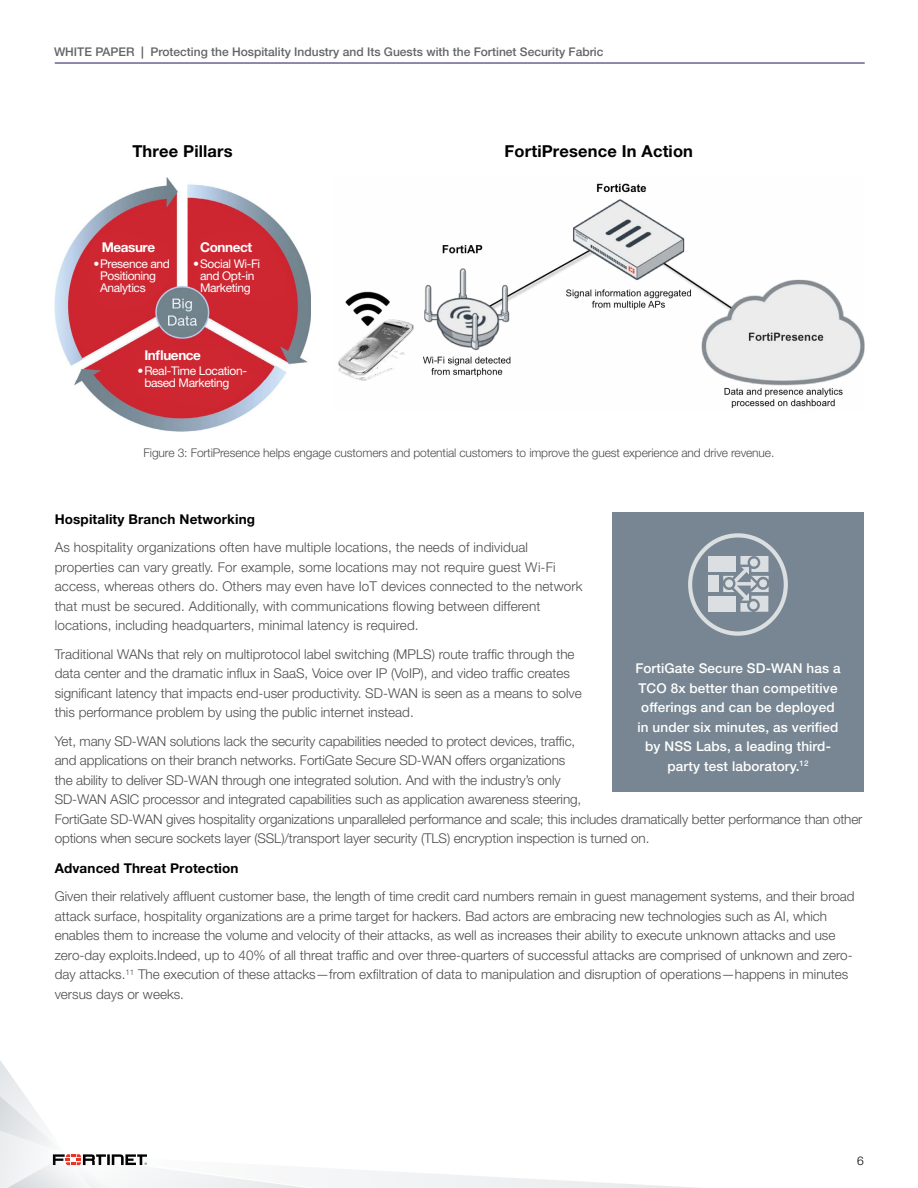
<style>
.page{position:relative;width:918px;height:1188px;background:#fff}
.page>*{position:absolute;margin:0;border:0;box-sizing:border-box;transform-origin:0 0}
.Body_Copy{font:700 16.5px "Helvetica Neue LT Pro";letter-spacing:.01em;color:#000}
.Body_Copy-2{font:300 13.5px/19.5px "Helvetica Neue LT Pro";color:#4d4d4f}
.Sidebar-call_out{font:500 13.5px/19.5px "Helvetica Neue LT Pro";letter-spacing:.01em;color:#fff;text-align:center}
.Body_Copy-3{font:700 13.5px "Helvetica Neue LT Pro";letter-spacing:.01em;color:#000}
.Body_Copy-4{font:700 13.5px "Helvetica Neue LT Pro";letter-spacing:-.03em;color:#fff}
.Body_Copy-5{font:300 12px "Helvetica Neue LT Pro";letter-spacing:-.01em;color:#4d4d4f}
.t1{font:12px/12px "Helvetica Neue LT Pro";letter-spacing:-.03em;color:#fff}
.t2{font:500 12px "Helvetica Neue LT Pro";color:#636466}
.t3{font:300 12px "Helvetica Neue LT Pro";color:#000}
.s1{font-weight:700}
</style>
<div class="page">
<hr style="left:55px;top:63px;width:810px;height:1px;background:#23145f">
<svg style="left:0;top:1060px;width:697px;height:128px"></svg>
<div style="left:612px;top:512px;width:252px;height:280px;background:#778692"></div>
<svg style="left:688px;top:533px;width:100px;height:103px"></svg>
<div style="left:725px;top:579px;width:8px;height:9px;background:#dbdfe1;border-radius:50%"></div>
<img style="left:338px;top:183px;width:527px;height:225px">
<img style="left:55px;top:178px;width:255px;height:253px">
<div style="left:89px;top:231px;width:80px;height:79px;background:#ce2732"></div>
<div style="left:192px;top:232px;width:95px;height:69px;background:#ce2732"></div>
<div style="left:135px;top:346px;width:122px;height:62px;background:#ce2732"></div>
<p class="t2" style="left:54px;top:44px;width:551px">WHITE PAPER <span class="s1">|</span> Protecting the Hospitality Industry and Its Guests with the Fortinet Security Fabric</p>
<p class="Body_Copy" style="left:132px;top:140px;width:102px">Three Pillars</p>
<p class="Body_Copy" style="left:505px;top:140px;width:190px">FortiPresence In Action</p>
<p class="Body_Copy-4" style="left:102px;top:239px;width:55px">Measure</p>
<p class="Body_Copy-4" style="left:200px;top:239px;width:54px">Connect</p>
<p class="t1" style="left:100px;top:257px;width:71px;text-indent:-7px">•Presence and<br>Positioning<br>Analytics</p>
<p class="t1" style="left:193px;top:257px;width:69px;text-align:center">•Social Wi-Fi and Opt-in<br>Marketing</p>
<p class="Body_Copy-4" style="left:144px;top:346px;width:58px">Influence</p>
<p class="t1" style="left:144px;top:365px;width:104px;text-indent:-7px">•Real-Time Location&shy;based Marketing</p>
<p class="Body_Copy-5" style="left:144px;top:445px;width:632px">Figure 3: FortiPresence helps engage customers and potential customers to improve the guest experience and drive revenue.</p>
<p class="Body_Copy-3" style="left:55px;top:511px;width:202px">Hospitality Branch Networking</p>
<p class="Body_Copy-2" style="left:55px;top:538px;width:529px">As hospitality organizations often have multiple locations, the needs of individual properties can vary greatly. For example, some locations may not require guest Wi-Fi access, whereas others do. Others may even have IoT devices connected to the network that must be secured. Additionally, with communications flowing between different locations, including headquarters, minimal latency is required.</p>
<p class="Body_Copy-2" style="left:55px;top:644px;width:529px">Traditional WANs that rely on multiprotocol label switching (MPLS) route traffic through the data center and the dramatic influx in SaaS, Voice over IP (VoIP), and video traffic creates significant latency that impacts end-user productivity. SD-WAN is seen as a means to solve this performance problem by using the public internet instead.</p>
<p class="Body_Copy-2" style="left:55px;top:731px;width:528px">Yet, many SD-WAN solutions lack the security capabilities needed to protect devices, traffic, and applications on their branch networks. FortiGate Secure SD-WAN offers organizations the ability to deliver SD-WAN through one integrated solution. And with the industry’s only SD-WAN ASIC processor and integrated capabilities such as application awareness steering,</p>
<p class="Body_Copy-2" style="left:55px;top:809px;width:809px">FortiGate SD-WAN gives hospitality organizations unparalleled performance and scale; this includes dramatically better performance than other options when secure sockets layer (SSL)/transport layer security (TLS) encryption inspection is turned on.</p>
<p class="Body_Copy-3" style="left:55px;top:860px;width:185px">Advanced Threat Protection</p>
<p class="Body_Copy-2" style="left:55px;top:887px;width:801px">Given their relatively affluent customer base, the length of time credit card numbers remain in guest management systems, and their broad attack surface, hospitality organizations are a prime target for hackers. Bad actors are embracing new technologies such as AI, which enables them to increase the volume and velocity of their attacks, as well as increases their ability to execute unknown attacks and use zero-day exploits.Indeed, up to 40% of all threat traffic and over three-quarters of successful attacks are comprised of unknown and zero&shy;day attacks.<sup>11</sup> The execution of these attacks—from exfiltration of data to manipulation and disruption of operations—happens in minutes versus days or weeks.</p>
<p class="Sidebar-call_out" style="left:635px;top:658px;width:207px">FortiGate Secure SD-WAN has a<br>TCO 8x better than competitive offerings and can be deployed in under six minutes, as verified by NSS Labs, a leading third&shy;party test laboratory.<sup>12</sup></p>
<p class="t3" style="left:857px;top:1154px;width:8px">6</p>
</div>
